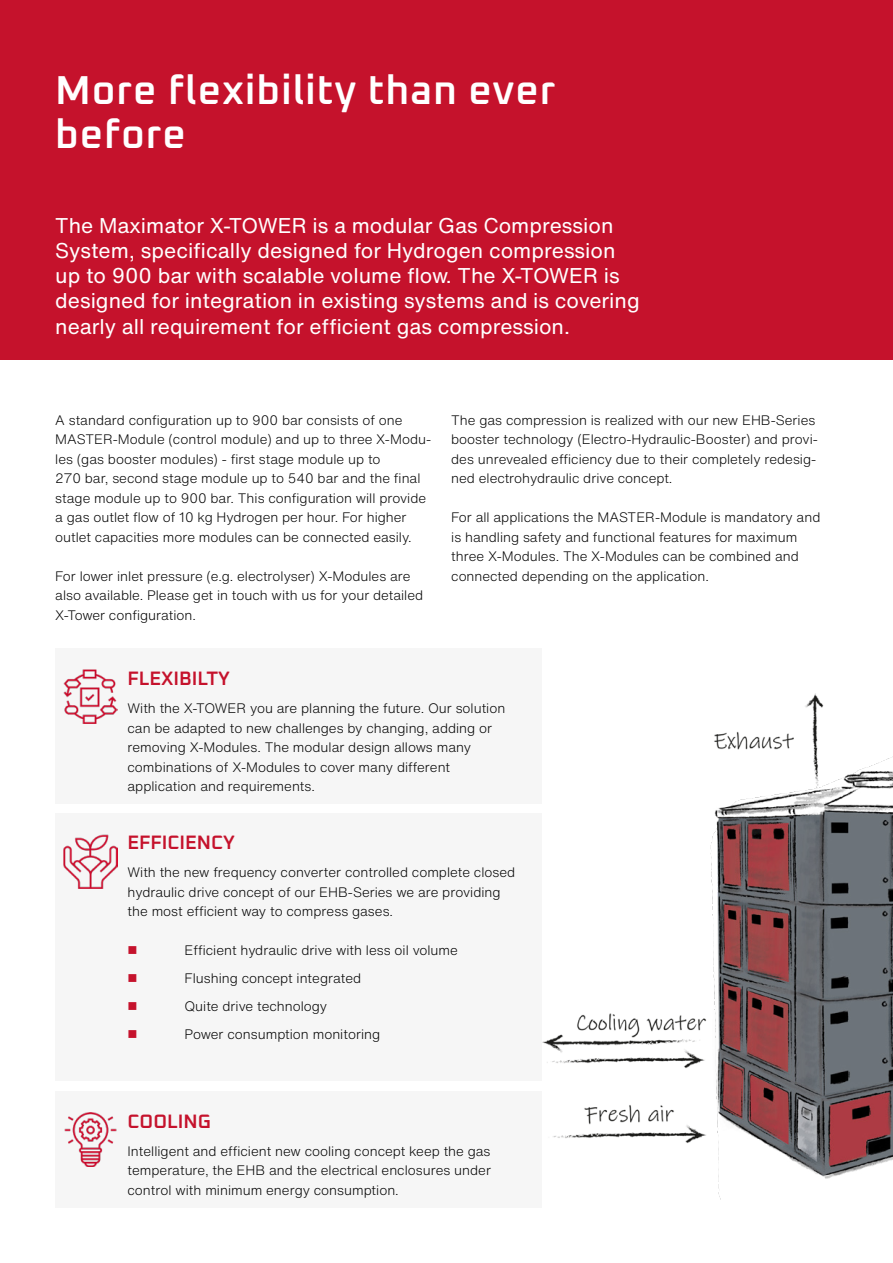
<style>
.page{position:relative;width:893px;height:1263px;background:#fff}
.page>*{position:absolute;margin:0;border:0;box-sizing:border-box;transform-origin:0 0}
.t1{font:600 40.5px/43.5px "Oxanium";letter-spacing:.02em;color:#fff}
.t2{font:21px/25.2px "Helvetica Now Text";color:#fff}
.t3{font:600 19.5px "Oxanium";color:#c5122c}
.t4{font:300 13.5px/19.5px "Helvetica Now Text";color:#000}
</style>
<div class="page">
<div style="left:0;top:0;width:893px;height:359px;background:#c5122c"></div>
<div style="left:55px;top:648px;width:486px;height:156px;background:#f6f6f6"></div>
<div style="left:55px;top:1091px;width:486px;height:117px;background:#f6f6f6"></div>
<div style="left:55px;top:813px;width:486px;height:267px;background:#f6f6f6"></div>
<img style="left:543px;top:693px;width:350px;height:507px">
<img style="left:712px;top:771px;width:181px;height:409px">
<img style="left:64px;top:670px;width:54px;height:54px">
<img style="left:64px;top:834px;width:54px;height:54px">
<img style="left:64px;top:1112px;width:53px;height:54px">
<h1 class="t1" style="left:55px;top:67px;width:502px">More flexibility than ever before</h1>
<p class="t2" style="left:55px;top:213px;width:586px">The Maximator X-TOWER is a modular Gas Compression System, specifically designed for Hydrogen compression up to 900 bar with scalable volume flow. The X-TOWER is designed for integration in existing systems and is covering nearly all requirement for efficient gas compression.</p>
<p class="t4" style="left:55px;top:410px;width:377px">A standard configuration up to 900 bar consists of one MASTER-Module (control module) and up to three X-Modu&shy;les (gas booster modules) - first stage module up to<br>270 bar, second stage module up to 540 bar and the final stage module up to 900 bar. This configuration will provide a gas outlet flow of 10 kg Hydrogen per hour. For higher outlet capacities more modules can be connected easily.</p>
<p class="t4" style="left:55px;top:566px;width:369px">For lower inlet pressure (e.g. electrolyser) X-Modules are also available. Please get in touch with us for your detailed<br>X-Tower configuration.</p>
<p class="t4" style="left:451px;top:410px;width:368px">The gas compression is realized with our new EHB-Series booster technology (Electro-Hydraulic-Booster) and provi&shy;des unrevealed efficiency due to their completely redesig&shy;ned electrohydraulic drive concept.</p>
<p class="t4" style="left:451px;top:507px;width:371px">For all applications the MASTER-Module is mandatory and is handling safety and functional features for maximum three X-Modules. The X-Modules can be combined and connected depending on the application.</p>
<h3 class="t3" style="left:128px;top:666px;width:104px">FLEXIBILTY</h3>
<p class="t4" style="left:128px;top:698px;width:379px">With the X-TOWER you are planning the future. Our solution can be adapted to new challenges by changing, adding or removing X-Modules. The modular design allows many combinations of X-Modules to cover many different application and requirements.</p>
<h3 class="t3" style="left:128px;top:831px;width:109px">EFFICIENCY</h3>
<p class="t4" style="left:128px;top:863px;width:389px">With the new frequency converter controlled complete closed hydraulic drive concept of our EHB-Series we are providing the most efficient way to compress gases.</p>
<p class="t4" style="left:185px;top:936px;width:275px;line-height:28px">Efficient hydraulic drive with less oil volume<br>Flushing concept integrated<br>Quite drive technology<br>Power consumption monitoring</p>
<h3 class="t3" style="left:128px;top:1109px;width:85px">COOLING</h3>
<p class="t4" style="left:128px;top:1141px;width:365px;text-align:justify">Intelligent and efficient new cooling concept keep the gas temperature, the EHB and the electrical enclosures under control with minimum energy consumption.</p>
</div>
